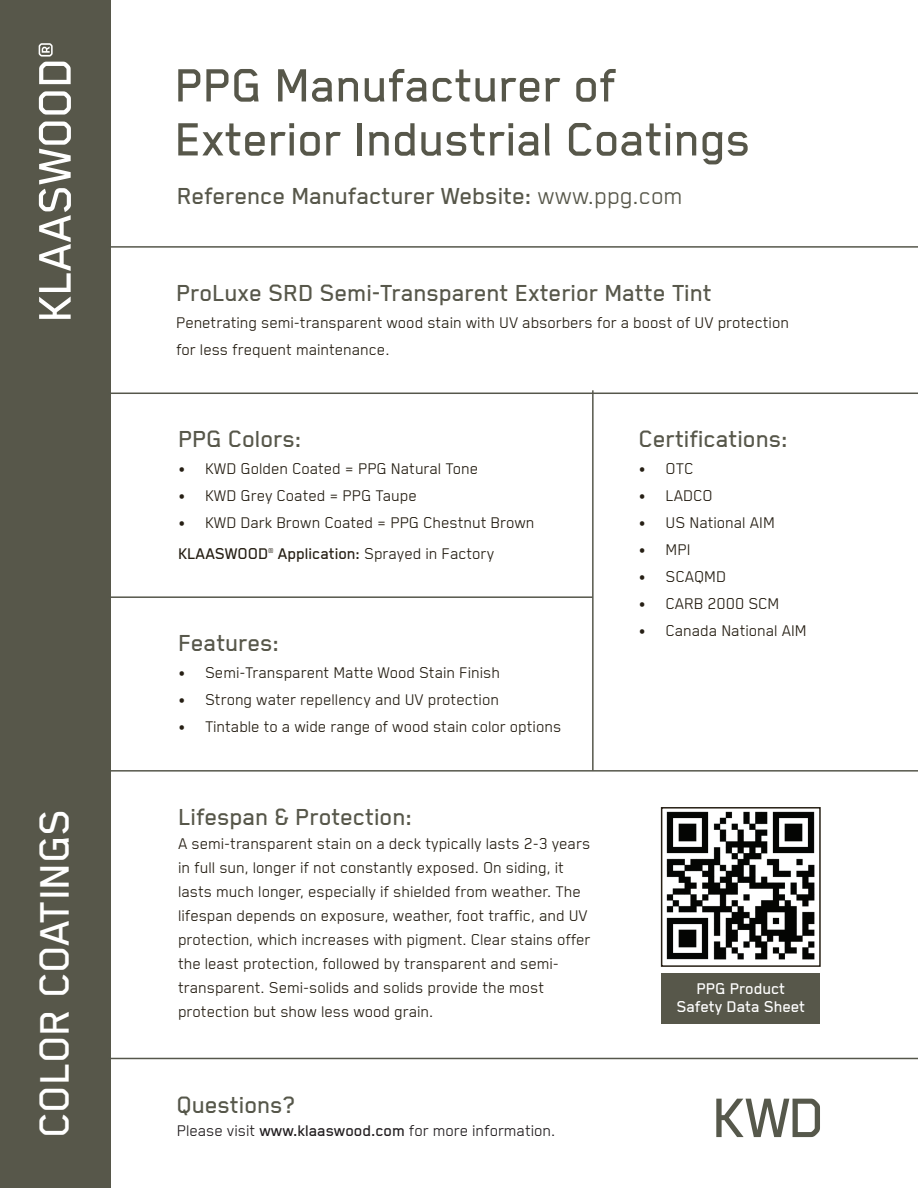
<style>
.page{position:relative;width:918px;height:1188px;background:#fff}
.page>*{position:absolute;margin:0;border:0;box-sizing:border-box;transform-origin:0 0}
.t1{font:500 54px/54px "Blender";color:#57574a}
.t2{font:500 48px "Blender";color:#fff}
.t3{font:500 27px "Blender";color:#57574a}
.t4{font:500 27px "Blender";color:#56574a}
.t5{font:18px/24px "Blender";color:#261f14}
.t6{font:18px "Blender";color:#221e20}
.t7{font:500 18px/18px "Blender";color:#fff;text-align:center}
.t8{font:500 18px "Blender";color:#261f14}
.t9{font:7.8px "Blender";color:#261f14}
.s1{font-weight:400}
.s2{font-weight:500}
</style>
<div class="page">
<div style="left:0;top:0;width:111px;height:1188px;background:#57574a"></div>
<div style="left:662px;top:974px;width:158px;height:50px;background:#57574a"></div>
<img style="left:666px;top:811px;width:149px;height:149px">
<svg style="left:39px;top:122px;width:32px;height:197px"></svg>
<svg style="left:39px;top:91px;width:32px;height:24px"></svg>
<svg style="left:39px;top:43px;width:32px;height:41px"></svg>
<hr style="left:108px;top:770px;width:810px;height:2px;background:#56574b">
<hr style="left:108px;top:246px;width:810px;height:2px;background:#56574b">
<hr style="left:108px;top:393px;width:810px;height:1px;background:#56574b">
<hr style="left:108px;top:596px;width:485px;height:2px;background:#56574b">
<hr style="left:592px;top:390px;width:2px;height:381px;background:#56574b">
<hr style="left:108px;top:1058px;width:810px;height:1px;background:#56574b">
<svg style="left:716px;top:1099px;width:104px;height:38px"></svg>
<div style="left:661px;top:807px;width:160px;height:160px;border:2px solid #261f14"></div>
<h2 class="t2" style="left:30px;top:1138px;width:331px;rotate:-90deg">COLOR COATINGS</h2>
<h1 class="t1" style="left:174px;top:58px;width:577px">PPG Manufacturer of<br>Exterior Industrial Coatings</h1>
<h3 class="t3" style="left:177px;top:182px;width:507px">Reference Manufacturer Website: <span class="s1">www.ppg.com</span></h3>
<h3 class="t3" style="left:176px;top:279px;width:537px">ProLuxe SRD Semi-Transparent Exterior Matte Tint</h3>
<p class="t5" style="left:176px;top:309px;width:614px;line-height:27px">Penetrating semi-transparent wood stain with UV absorbers for a boost of UV protection for less frequent maintenance.</p>
<h3 class="t3" style="left:178px;top:425px;width:125px">PPG Colors:</h3>
<p class="t5" style="left:178px;top:457px;width:302px">• KWD Golden Coated = PPG Natural Tone</p>
<p class="t5" style="left:178px;top:484px;width:240px">• KWD Grey Coated = PPG Taupe</p>
<p class="t5" style="left:178px;top:511px;width:358px">• KWD Dark Brown Coated = PPG Chestnut Brown</p>
<p class="t8" style="left:178px;top:544px;width:92px">KLAASWOOD</p>
<p class="t9" style="left:268px;top:547px;width:7px">®</p>
<p class="t5" style="left:278px;top:541px;width:218px"><span class="s2">Application:</span> Sprayed in Factory</p>
<h3 class="t3" style="left:178px;top:629px;width:103px">Features:</h3>
<p class="t5" style="left:178px;top:661px;width:323px">• Semi-Transparent Matte Wood Stain Finish</p>
<p class="t5" style="left:178px;top:688px;width:322px">• Strong water repellency and UV protection</p>
<p class="t5" style="left:178px;top:715px;width:385px">• Tintable to a wide range of wood stain color options</p>
<h3 class="t3" style="left:178px;top:803px;width:235px">Lifespan &amp; Protection:</h3>
<p class="t5" style="left:178px;top:832px;width:414px">A semi-transparent stain on a deck typically lasts 2-3 years in full sun, longer if not constantly exposed. On siding, it lasts much longer, especially if shielded from weather. The lifespan depends on exposure, weather, foot traffic, and UV protection, which increases with pigment. Clear stains offer the least protection, followed by transparent and semi&shy;transparent. Semi-solids and solids provide the most protection but show less wood grain.</p>
<h3 class="t4" style="left:176px;top:1091px;width:120px">Questions?</h3>
<p class="t6" style="left:177px;top:1121px;width:380px">Please visit <span class="s2">www.klaaswood.com</span> for more information.</p>
<h3 class="t3" style="left:639px;top:425px;width:151px">Certifications:</h3>
<p class="t5" style="left:639px;top:457px;width:56px">• OTC</p>
<p class="t5" style="left:639px;top:484px;width:76px">• LADCO</p>
<p class="t5" style="left:639px;top:511px;width:138px">• US National AIM</p>
<p class="t5" style="left:639px;top:538px;width:53px">• MPI</p>
<p class="t5" style="left:639px;top:565px;width:89px">• SCAQMD</p>
<p class="t5" style="left:639px;top:592px;width:142px">• CARB 2000 SCM</p>
<p class="t5" style="left:639px;top:619px;width:170px">• Canada National AIM</p>
<p class="t7" style="left:676px;top:979px;width:130px">PPG Product<br>Safety Data Sheet</p>
</div>
